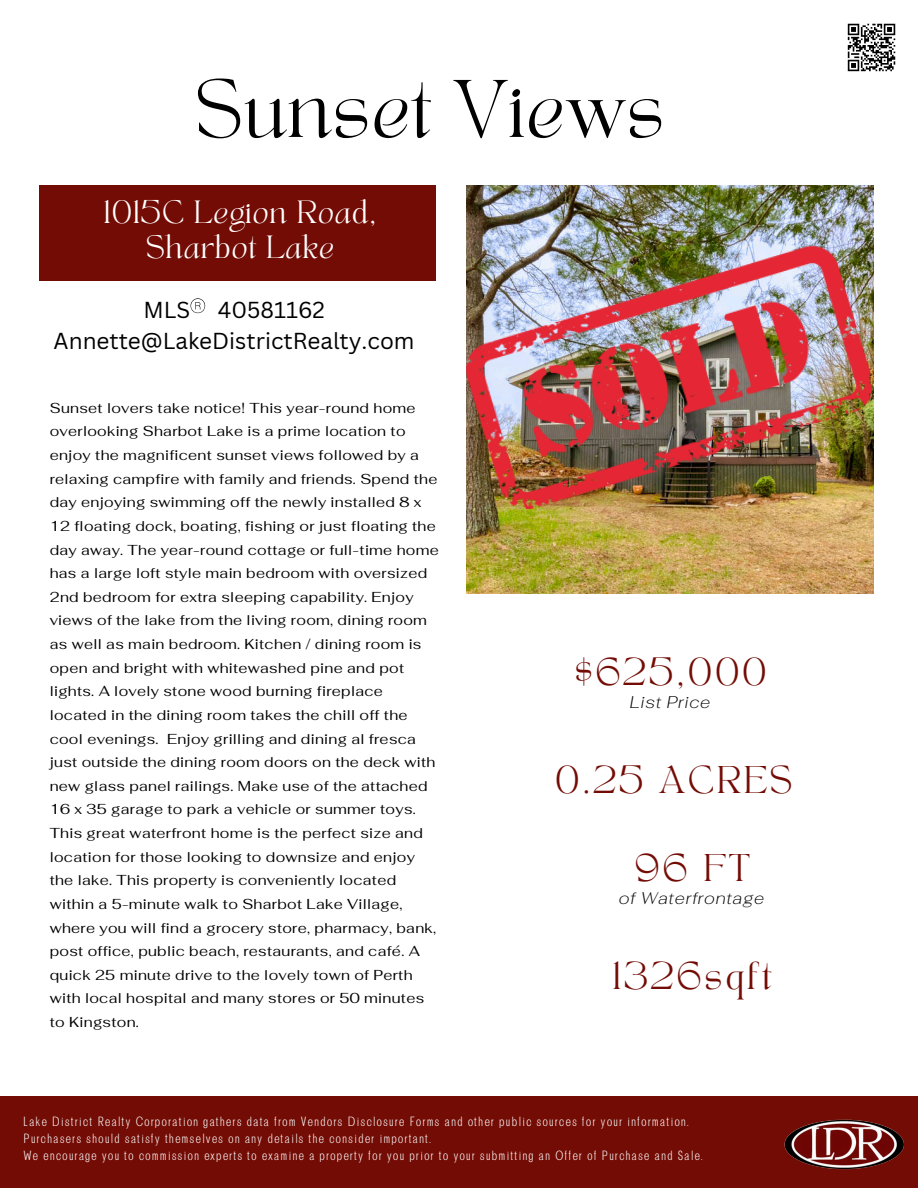
<style>
.page{position:relative;width:918px;height:1188px;background:#fff}
.page>*{position:absolute;margin:0;border:0;box-sizing:border-box;transform-origin:0 0}
.t1{font:57px "TANAEGEAN";letter-spacing:.01em;color:#000}
.t2{font:27px "TANAEGEAN";letter-spacing:.1em;color:#730c05}
.t3{font:22.5px/31.5px "Canva Sans";color:#000;text-align:center}
.t4{font:22.5px/34.8px "TANAEGEAN";letter-spacing:.03em;color:#fff;text-align:center}
.t5{font:italic 200 16.95px "Fahkwang";letter-spacing:.04em;color:#000}
.t6{font:14.4px/23.7px "Fahkwang";letter-spacing:.02em;color:#000}
.t7{font:300 12.75px "Brendon";letter-spacing:.09em;color:#fff}
</style>
<div class="page">
<img style="left:467px;top:185px;width:406px;height:409px">
<div style="left:0;top:1096px;width:918px;height:92px;background:#730c05"></div>
<div style="left:40px;top:185px;width:396px;height:96px;background:#730c05"></div>
<svg style="left:191px;top:298px;width:14px;height:16px"></svg>
<img style="left:784px;top:1119px;width:120px;height:51px">
<svg style="left:847px;top:23px;width:49px;height:49px"></svg>
<img style="left:467px;top:247px;width:404px;height:262px">
<h4 class="t1" style="left:195px;top:76px;width:472px">Sunset Views</h4>
<h4 class="t4" style="left:104px;top:198px;width:275px">1015C Legion Road,<br>Sharbot Lake</h4>
<h1 class="t3" style="left:54px;top:294px;width:362px">MLS 40581162<br>Annette@LakeDistrictRealty.com</h1>
<p class="t6" style="left:50px;top:396px;width:391px">Sunset lovers take notice! This year-round home overlooking Sharbot Lake is a prime location to enjoy the magnificent sunset views followed by a relaxing campfire with family and friends. Spend the day enjoying swimming off the newly installed 8 x 12 floating dock, boating, fishing or just floating the day away. The year-round cottage or full-time home has a large loft style main bedroom with oversized 2nd bedroom for extra sleeping capability. Enjoy views of the lake from the living room, dining room as well as main bedroom. Kitchen / dining room is open and bright with whitewashed pine and pot lights. A lovely stone wood burning fireplace located in the dining room takes the chill off the cool evenings. Enjoy grilling and dining al fresca just outside the dining room doors on the deck with new glass panel railings. Make use of the attached 16 x 35 garage to park a vehicle or summer toys.<br>This great waterfront home is the perfect size and location for those looking to downsize and enjoy the lake. This property is conveniently located within a 5-minute walk to Sharbot Lake Village, where you will find a grocery store, pharmacy, bank, post office, public beach, restaurants, and café. A quick 25 minute drive to the lovely town of Perth with local hospital and many stores or 50 minutes to Kingston.</p>
<h5 class="t2" style="left:575px;top:656px;width:194px">$625,000</h5>
<h2 class="t5" style="left:630px;top:691px;width:82px">List Price</h2>
<h2 class="t2" style="left:555px;top:764px;width:239px">0.25 ACRES</h2>
<h3 class="t2" style="left:634px;top:852px;width:117px">96 FT</h3>
<p class="t5" style="left:619px;top:887px;width:147px">of Waterfrontage</p>
<h5 class="t2" style="left:612px;top:960px;width:161px">1326sqft</h5>
<h6 class="t7" style="left:23px;top:1114px;width:667px">Lake District Realty Corporation gathers data from Vendors Disclosure Forms and other public sources for your information.</h6>
<p class="t7" style="left:23px;top:1131px;width:409px">Purchasers should satisfy themselves on any details the consider important.</p>
<h2 class="t7" style="left:23px;top:1148px;width:681px">We encourage you to commission experts to examine a property for you prior to your submitting an Offer of Purchase and Sale.</h2>
</div>
